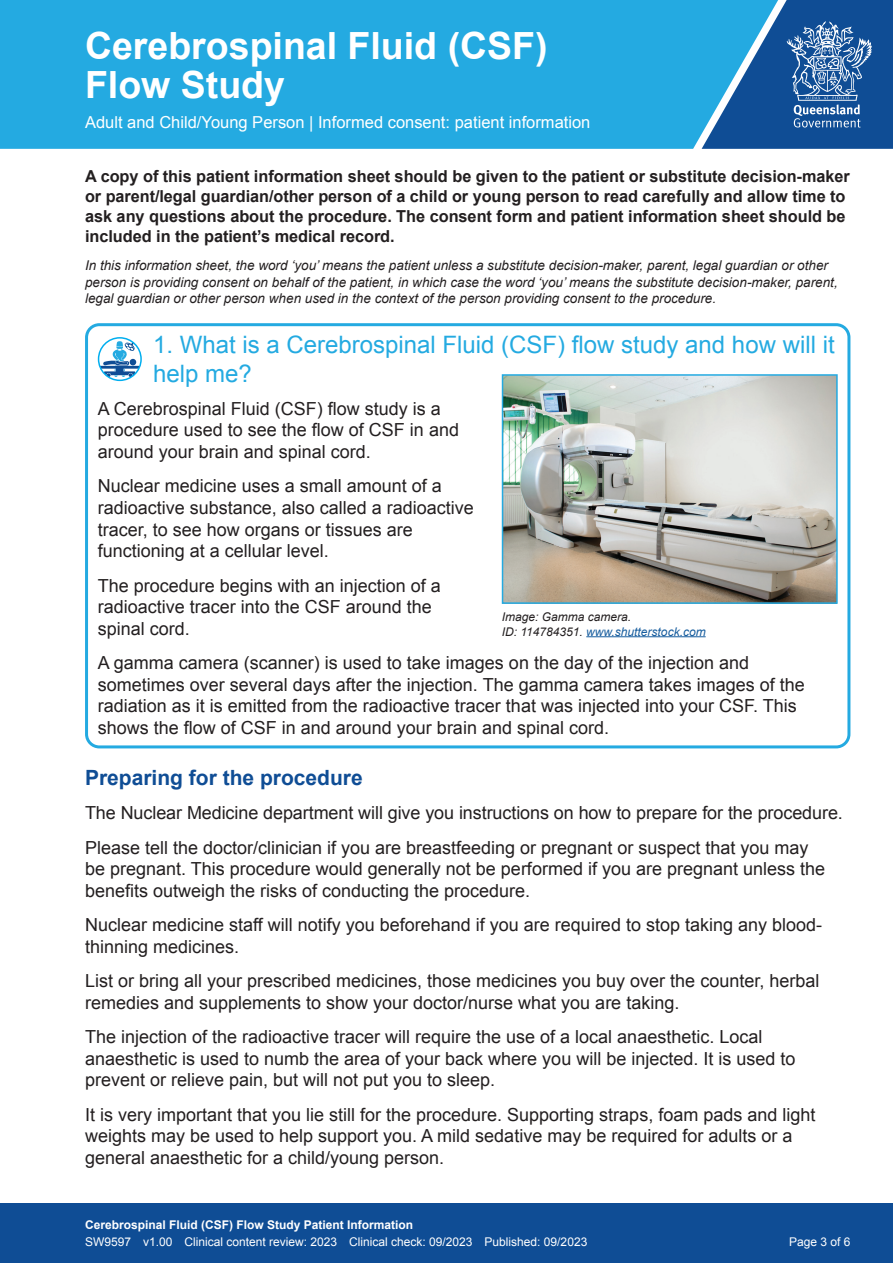
<style>
.page{position:relative;width:893px;height:1263px;background:#fff}
.page>*{position:absolute;margin:0;border:0;box-sizing:border-box;transform-origin:0 0}
.t1{font:700 37.5px/39px "Arial";color:#fff}
.t2{font:24px/28.8px "Arial";color:#24aae1}
.t3{font:700 21px "Arial";color:#0f4d95}
.t4{font:18px/21.6px "Arial";color:#231f20}
.t5{font:700 16.5px/19.8px "Arial";letter-spacing:-.005em;color:#231f20}
.t6{font:16.5px "Arial";color:#fff}
.t7{font:italic 13.5px/16.2px "Arial";color:#231f20}
.t8{font:12px "Arial";color:#fff}
.t9{font:italic 12px/14.4px "Arial";color:#231f20}
.t10{font:700 12px "Arial";color:#fff}
.s1{color:#175d9e}
</style>
<div class="page">
<div style="left:0;top:1203px;width:893px;height:60px;background:#0f4d95"></div>
<div style="left:0;top:0;width:702px;height:149px;background:#24aae1"></div>
<svg style="left:702px;top:0;width:191px;height:149px;background:#2e72ae"></svg>
<div style="left:85px;top:323px;width:765px;height:425px;border:3px solid #24aae1;border-radius:13px"></div>
<svg style="left:99px;top:338px;width:42px;height:42px"></svg>
<svg style="left:99px;top:341px;width:10px;height:13px"></svg>
<div style="left:98px;top:337px;width:44px;height:44px;border:2px solid #00aeef;border-radius:50%"></div>
<img style="left:505px;top:377px;width:330px;height:224px">
<div style="left:502px;top:374px;width:336px;height:230px;border:2px solid #24aae1"></div>
<hr style="left:586px;top:636px;width:120px;height:1px;background:#175d9e">
<h1 class="t1" style="left:85px;top:27px;width:464px">Cerebrospinal Fluid (CSF)<br>Flow Study</h1>
<p class="t6" style="left:85px;top:111px;width:507px">Adult and Child/Young Person | Informed consent: patient information</p>
<p class="t5" style="left:85px;top:167px;width:766px">A copy of this patient information sheet should be given to the patient or substitute decision-maker or parent/legal guardian/other person of a child or young person to read carefully and allow time to ask any questions about the procedure. The consent form and patient information sheet should be included in the patient’s medical record.</p>
<p class="t7" style="left:85px;top:258px;width:754px">In this information sheet, the word ‘you’ means the patient unless a substitute decision-maker, parent, legal guardian or other person is providing consent on behalf of the patient, in which case the word ‘you’ means the substitute decision-maker, parent, legal guardian or other person when used in the context of the person providing consent to the procedure.</p>
<h2 class="t2" style="left:153px;top:331px;width:683px">1. What is a Cerebrospinal Fluid (CSF) flow study and how will it help me?</h2>
<p class="t4" style="left:98px;top:398px;width:363px">A Cerebrospinal Fluid (CSF) flow study is a procedure used to see the flow of CSF in and around your brain and spinal cord.</p>
<p class="t4" style="left:98px;top:475px;width:378px">Nuclear medicine uses a small amount of a radioactive substance, also called a radioactive tracer, to see how organs or tissues are functioning at a cellular level.</p>
<p class="t4" style="left:98px;top:575px;width:345px">The procedure begins with an injection of a radioactive tracer into the CSF around the spinal cord.</p>
<p class="t4" style="left:98px;top:652px;width:708px">A gamma camera (scanner) is used to take images on the day of the injection and sometimes over several days after the injection. The gamma camera takes images of the radiation as it is emitted from the radioactive tracer that was injected into your CSF. This shows the flow of CSF in and around your brain and spinal cord.</p>
<p class="t9" style="left:502px;top:610px;width:205px">Image: Gamma camera.<br>ID: 114784351. <span class="s1">www.shutterstock.com</span></p>
<p class="t3" style="left:85px;top:764px;width:279px">Preparing for the procedure</p>
<p class="t4" style="left:85px;top:796px;width:759px;line-height:34.3px">The Nuclear Medicine department will give you instructions on how to prepare for the procedure.<br>Please tell the doctor/clinician if you are breastfeeding or pregnant or suspect that you may</p>
<p class="t4" style="left:85px;top:858px;width:742px">be pregnant. This procedure would generally not be performed if you are pregnant unless the benefits outweigh the risks of conducting the procedure.</p>
<p class="t4" style="left:85px;top:914px;width:739px">Nuclear medicine staff will notify you beforehand if you are required to stop taking any blood&shy;thinning medicines.</p>
<p class="t4" style="left:85px;top:970px;width:736px">List or bring all your prescribed medicines, those medicines you buy over the counter, herbal remedies and supplements to show your doctor/nurse what you are taking.</p>
<p class="t4" style="left:85px;top:1026px;width:712px">The injection of the radioactive tracer will require the use of a local anaesthetic. Local anaesthetic is used to numb the area of your back where you will be injected. It is used to prevent or relieve pain, but will not put you to sleep.</p>
<p class="t4" style="left:85px;top:1104px;width:732px">It is very important that you lie still for the procedure. Supporting straps, foam pads and light weights may be used to help support you. A mild sedative may be required for adults or a general anaesthetic for a child/young person.</p>
<p class="t10" style="left:85px;top:1217px;width:330px">Cerebrospinal Fluid (CSF) Flow Study Patient Information</p>
<p class="t8" style="left:85px;top:1234px;width:504px">SW9597 v1.00 Clinical content review: 2023 Clinical check: 09/2023 Published: 09/2023</p>
<p class="t8" style="left:789px;top:1234px;width:63px">Page 3 of 6</p>
</div>
